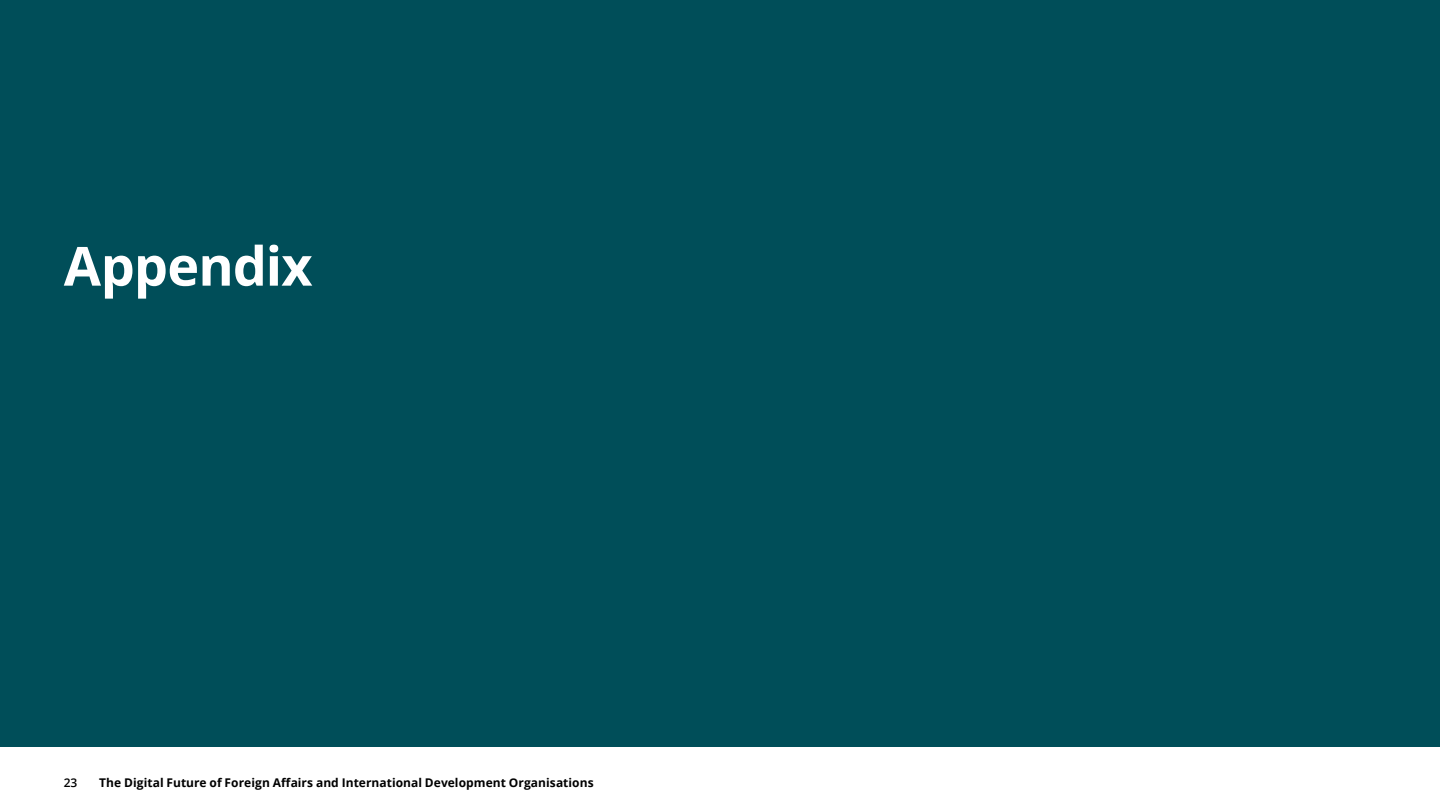
<style>
.page{position:relative;width:1440px;height:810px;background:#fff}
.page>*{position:absolute;margin:0;border:0;box-sizing:border-box;transform-origin:0 0}
.t1{font:700 54px "Open Sans";letter-spacing:-.015em;color:#fff}
.t2{font:700 12px "Open Sans";letter-spacing:.005em;color:#000}
.t3{font:600 12px "Open Sans";color:#000}
</style>
<div class="page">
<div style="left:0;top:0;width:1440px;height:746px;background:#004e59"></div>
<h1 class="t1" style="left:64px;top:228px;width:250px">Appendix</h1>
<p class="t3" style="left:64px;top:774px;width:15px">23</p>
<p class="t2" style="left:99px;top:774px;width:496px">The Digital Future of Foreign Affairs and International Development Organisations</p>
</div>
